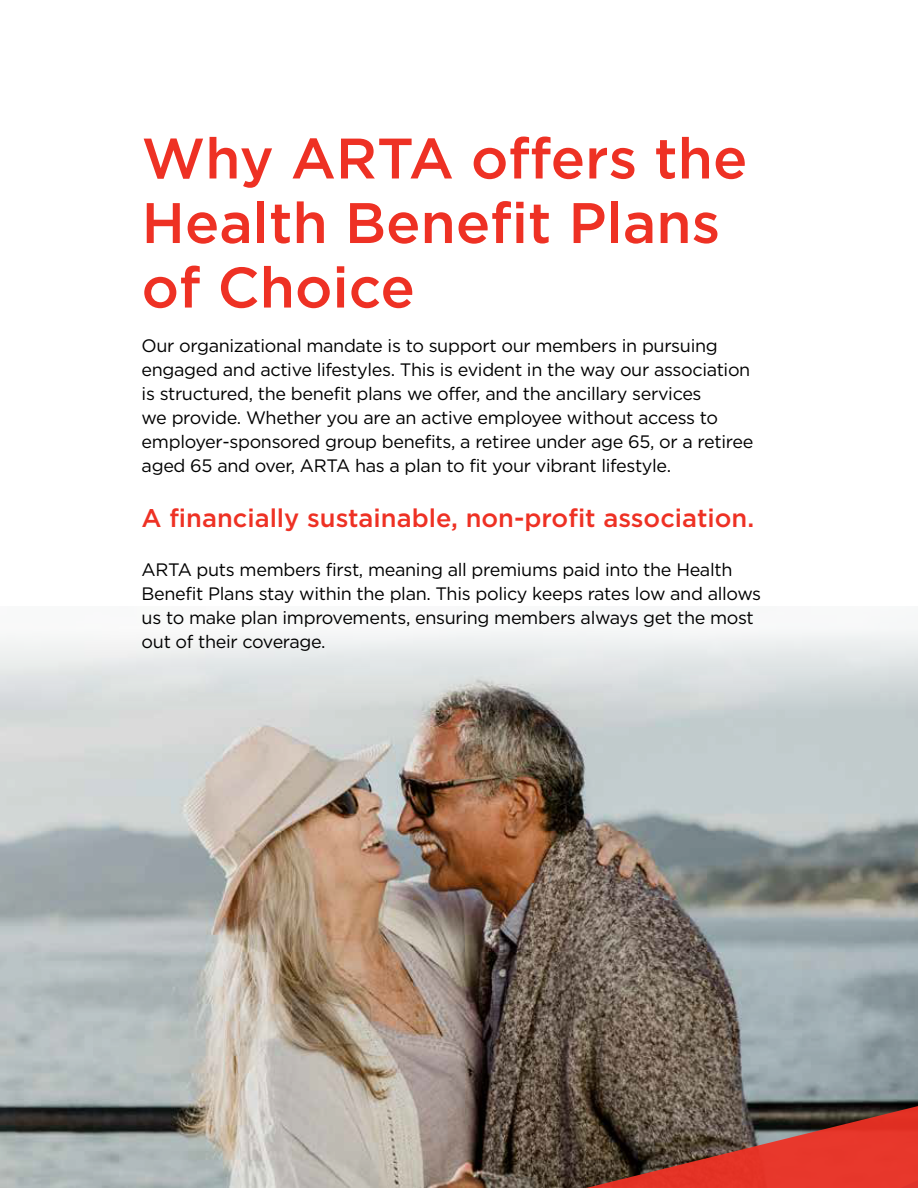
<style>
.page{position:relative;width:918px;height:1188px;background:#fff}
.page>*{position:absolute;margin:0;border:0;box-sizing:border-box;transform-origin:0 0}
.t1{font:500 57px/64.5px "Gotham HTF";color:#ee3124}
.t2{font:500 25.5px "Gotham HTF";color:#ee3124}
.t3{font:18px/24px "Gotham HTF";letter-spacing:-.02em;color:#000}
</style>
<div class="page">
<img style="left:0;top:630px;width:918px;height:558px">
<svg style="left:812px;top:747px;width:106px;height:126px;background:#a7b0b1"></svg>
<svg style="left:428px;top:873px;width:490px;height:315px;background:#816c64"></svg>
<h1 class="t1" style="left:142px;top:125px;width:607px">Why ARTA offers the<br>Health Benefit Plans of Choice</h1>
<p class="t3" style="left:142px;top:333px;width:613px">Our organizational mandate is to support our members in pursuing engaged and active lifestyles. This is evident in the way our association is structured, the benefit plans we offer, and the ancillary services<br>we provide. Whether you are an active employee without access to employer-sponsored group benefits, a retiree under age 65, or a retiree aged 65 and over, ARTA has a plan to fit your vibrant lifestyle.</p>
<h2 class="t2" style="left:142px;top:504px;width:614px">A financially sustainable, non-profit association.</h2>
<p class="t3" style="left:142px;top:557px;width:621px">ARTA puts members first, meaning all premiums paid into the Health Benefit Plans stay within the plan. This policy keeps rates low and allows us to make plan improvements, ensuring members always get the most out of their coverage.</p>
</div>
